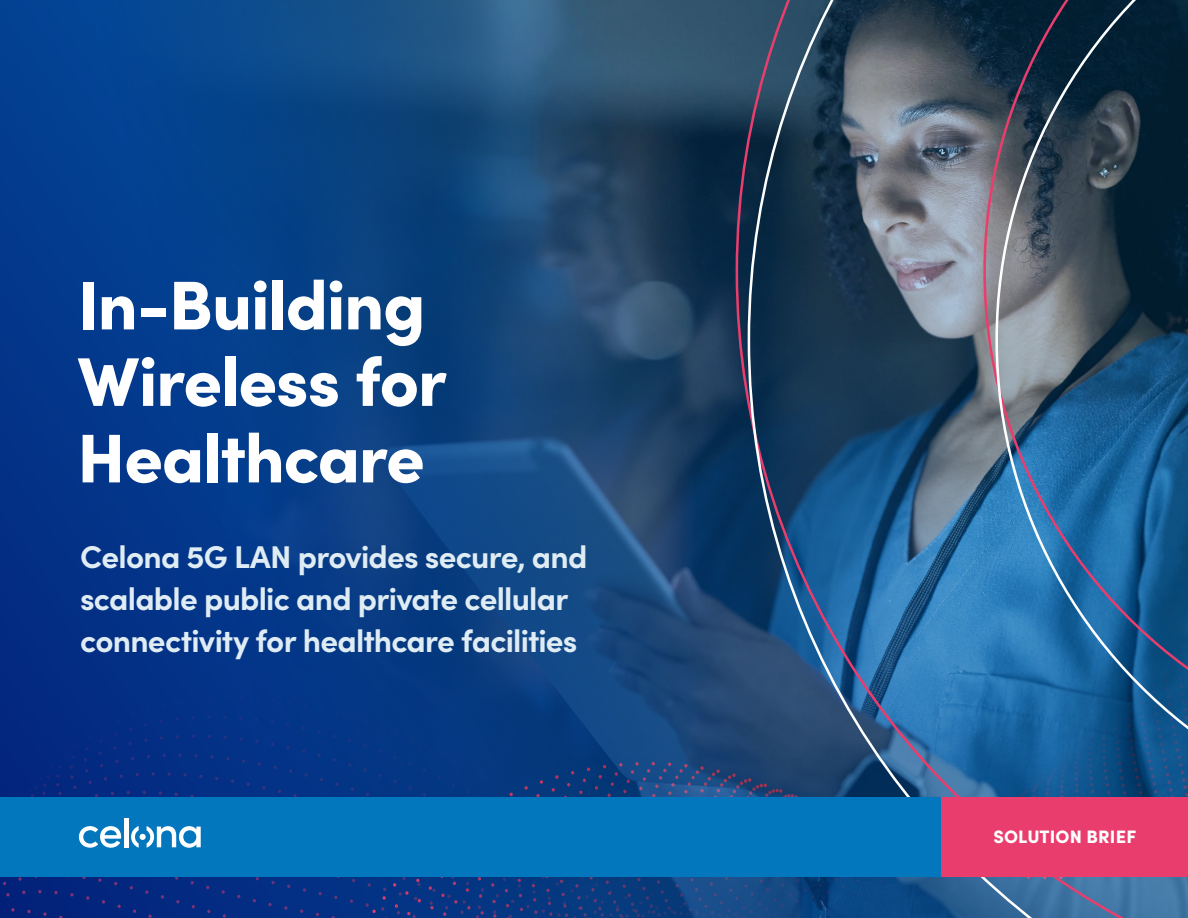
<style>
.page{position:relative;width:1188px;height:918px;background:#033a8d}
.page>*{position:absolute;margin:0;border:0;box-sizing:border-box;transform-origin:0 0}
.Cover_-_title{font:900 69px/76.5px "Sofia Pro";letter-spacing:-.02em;color:#fff}
.Cover_-_title-2{font:700 31.5px/42px "Sofia Pro";letter-spacing:-.025em;color:#dfecf4}
.Cover_-_title-3{font:900 18px "Sofia Pro";letter-spacing:.01em;color:#fff}
</style>
<div class="page">
<div style="left:0;top:539px;width:102px;height:379px;background:#032a81"></div>
<img style="left:102px;top:0;width:632px;height:918px">
<svg style="left:734px;top:0;width:12px;height:918px"></svg>
<svg style="left:746px;top:0;width:442px;height:918px"></svg>
<div style="left:0;top:797px;width:1188px;height:80px;background:#0277bd"></div>
<svg style="left:79px;top:826px;width:42px;height:22px"></svg>
<hr style="left:124px;top:818px;width:4px;height:29px;background:#fff">
<svg style="left:131px;top:826px;width:70px;height:22px"></svg>
<div style="left:139px;top:834px;width:7px;height:6px;background:#fff;border-radius:50%"></div>
<div style="left:942px;top:797px;width:246px;height:80px;background:#e93e6d"></div>
<p class="Cover_-_title" style="left:77px;top:261px;width:371px">In-Building<br>Wireless for<br>Healthcare</p>
<p class="Cover_-_title-2" style="left:80px;top:534px;width:509px">Celona 5G LAN provides secure, and scalable public and private cellular connectivity for healthcare facilities</p>
<p class="Cover_-_title-3" style="left:993px;top:822px;width:144px">SOLUTION BRIEF</p>
</div>
